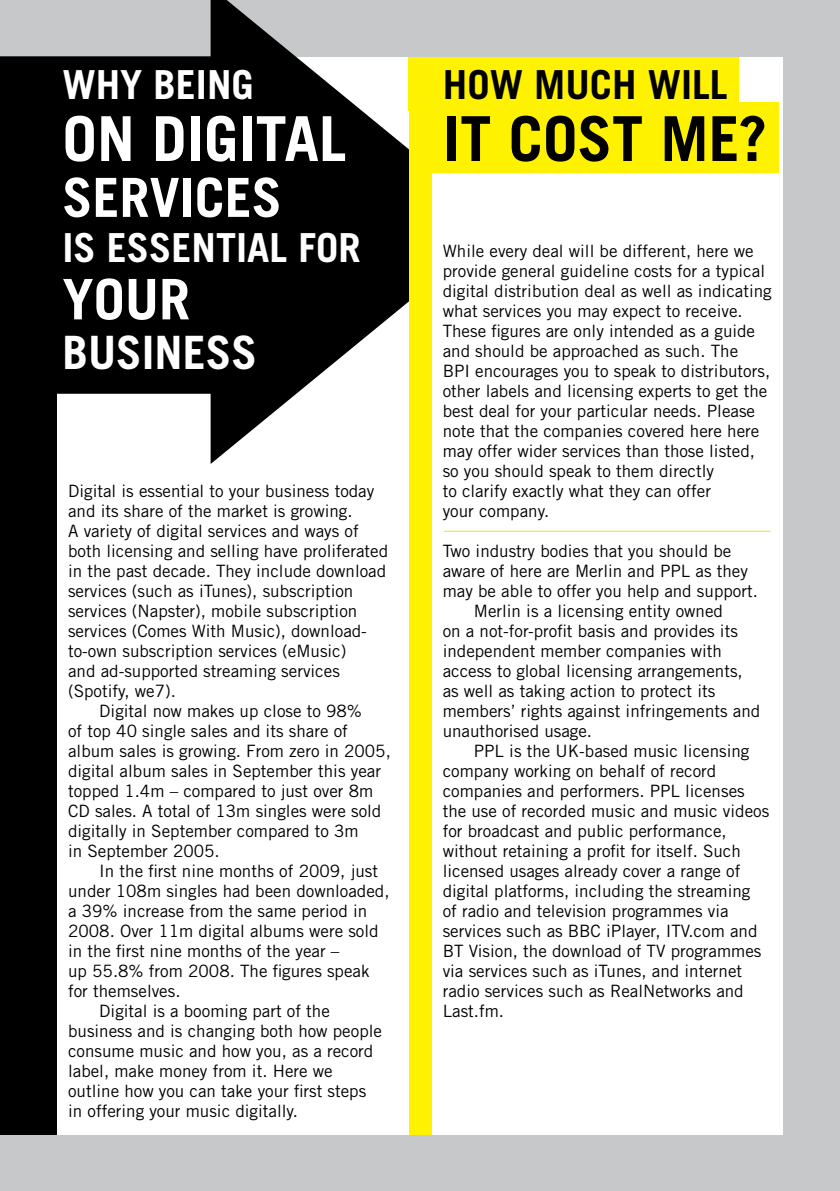
<style>
.page{position:relative;width:840px;height:1191px;background:#fff}
.page>*{position:absolute;margin:0;border:0;box-sizing:border-box;transform-origin:0 0}
.t1{font:700 62px "Trade Gothic";color:#fff}
.t2{font:700 62px "Trade Gothic";color:#000}
.t3{font:700 56px "Trade Gothic";color:#fff}
.t4{font:700 54px "Trade Gothic";color:#fff}
.t5{font:700 46px "Trade Gothic";color:#fff}
.t6{font:700 40px "Trade Gothic";color:#fff}
.t7{font:700 40px "Trade Gothic";color:#000}
.t8{font:17px/20px "Trade Gothic";color:#000}
</style>
<div class="page">
<div style="left:0;top:0;width:839px;height:1191px;background:#c7c8ca"></div>
<div style="left:0;top:57px;width:57px;height:1077px;background:#000"></div>
<div style="left:57px;top:57px;width:351px;height:1077px;background:#fff"></div>
<svg style="left:0;top:0;width:501px;height:464px;fill:#000"></svg>
<div style="left:431px;top:57px;width:351px;height:1077px;background:#fff"></div>
<div style="left:408px;top:57px;width:330px;height:53px;background:#fff200"></div>
<div style="left:408px;top:102px;width:370px;height:70px;background:#fff200"></div>
<div style="left:408px;top:57px;width:23px;height:1077px;background:#fff200"></div>
<hr style="left:444px;top:531px;width:326px;height:1px;background:#e2e41a">
<h3 class="t6" style="left:62px;top:60px;width:193px">WHY BEING</h3>
<h1 class="t1" style="left:62px;top:101px;width:285px">ON DIGITAL</h1>
<h3 class="t4" style="left:62px;top:164px;width:221px">SERVICES</h3>
<h3 class="t6" style="left:62px;top:223px;width:299px">IS ESSENTIAL FOR</h3>
<h2 class="t3" style="left:62px;top:265px;width:129px">YOUR</h2>
<h3 class="t5" style="left:62px;top:324px;width:196px">BUSINESS</h3>
<p class="t8" style="left:68px;top:480px;width:307px">Digital is essential to your business today</p>
<p class="t8" style="left:68px;top:500px;width:286px">and its share of the market is growing.</p>
<p class="t8" style="left:68px;top:520px;width:292px">A variety of digital services and ways of</p>
<p class="t8" style="left:68px;top:540px;width:321px">both licensing and selling have proliferated</p>
<p class="t8" style="left:68px;top:560px;width:319px">in the past decade. They include download</p>
<p class="t8" style="left:68px;top:580px;width:287px">services (such as iTunes), subscription</p>
<p class="t8" style="left:68px;top:600px;width:290px">services (Napster), mobile subscription</p>
<p class="t8" style="left:68px;top:620px;width:300px">services (Comes With Music), download-</p>
<p class="t8" style="left:68px;top:640px;width:280px">to-own subscription services (eMusic)</p>
<p class="t8" style="left:68px;top:660px;width:273px">and ad-supported streaming services</p>
<p class="t8" style="left:68px;top:680px;width:109px">(Spotify, we7).</p>
<p class="t8" style="left:99px;top:700px;width:264px">Digital now makes up close to 98%</p>
<p class="t8" style="left:68px;top:720px;width:281px">of top 40 single sales and its share of</p>
<p class="t8" style="left:68px;top:740px;width:324px">album sales is growing. From zero in 2005,</p>
<p class="t8" style="left:68px;top:760px;width:314px">digital album sales in September this year</p>
<p class="t8" style="left:68px;top:780px;width:306px">topped 1.4m – compared to just over 8m</p>
<p class="t8" style="left:68px;top:800px;width:314px">CD sales. A total of 13m singles were sold</p>
<p class="t8" style="left:68px;top:820px;width:292px">digitally in September compared to 3m</p>
<p class="t8" style="left:68px;top:840px;width:153px">in September 2005.</p>
<p class="t8" style="left:99px;top:860px;width:280px">In the first nine months of 2009, just</p>
<p class="t8" style="left:68px;top:880px;width:323px">under 108m singles had been downloaded,</p>
<p class="t8" style="left:68px;top:900px;width:300px">a 39% increase from the same period in</p>
<p class="t8" style="left:68px;top:920px;width:312px">2008. Over 11m digital albums were sold</p>
<p class="t8" style="left:68px;top:940px;width:272px">in the first nine months of the year –</p>
<p class="t8" style="left:68px;top:960px;width:303px">up 55.8% from 2008. The figures speak</p>
<p class="t8" style="left:68px;top:980px;width:114px">for themselves.</p>
<p class="t8" style="left:99px;top:1000px;width:232px">Digital is a booming part of the</p>
<p class="t8" style="left:68px;top:1020px;width:315px">business and is changing both how people</p>
<p class="t8" style="left:68px;top:1040px;width:306px">consume music and how you, as a record</p>
<p class="t8" style="left:68px;top:1060px;width:266px">label, make money from it. Here we</p>
<p class="t8" style="left:68px;top:1080px;width:299px">outline how you can take your first steps</p>
<p class="t8" style="left:68px;top:1100px;width:231px">in offering your music digitally.</p>
<h3 class="t7" style="left:442px;top:60px;width:146px">HOW MUCH</h3>
<h3 class="t7" style="left:647px;top:60px;width:49px">WILL</h3>
<h1 class="t2" style="left:442px;top:101px;width:99px">IT COST</h1>
<h1 class="t2" style="left:660px;top:101px;width:108px">ME?</h1>
<p class="t8" style="left:442px;top:240px;width:330px">While every deal will be different, here we provide general guideline costs for a typical digital distribution deal as well as indicating what services you may expect to receive.<br>These figures are only intended as a guide and should be approached as such. The<br>BPI encourages you to speak to distributors, other labels and licensing experts to get the best deal for your particular needs. Please note that the companies covered here here may offer wider services than those listed, so you should speak to them directly<br>to clarify exactly what they can offer<br>your company.</p>
<p class="t8" style="left:442px;top:540px;width:290px">Two industry bodies that you should be</p>
<p class="t8" style="left:442px;top:560px;width:306px">aware of here are Merlin and PPL as they</p>
<p class="t8" style="left:442px;top:580px;width:316px">may be able to offer you help and support.</p>
<p class="t8" style="left:473px;top:600px;width:250px">Merlin is a licensing entity owned</p>
<p class="t8" style="left:442px;top:620px;width:296px">on a not-for-profit basis and provides its</p>
<p class="t8" style="left:442px;top:640px;width:281px">independent member companies with</p>
<p class="t8" style="left:442px;top:660px;width:301px">access to global licensing arrangements,</p>
<p class="t8" style="left:442px;top:680px;width:274px">as well as taking action to protect its</p>
<p class="t8" style="left:442px;top:700px;width:319px">members’ rights against infringements and</p>
<p class="t8" style="left:442px;top:720px;width:151px">unauthorised usage.</p>
<p class="t8" style="left:473px;top:740px;width:277px">PPL is the UK-based music licensing</p>
<p class="t8" style="left:442px;top:760px;width:275px">company working on behalf of record</p>
<p class="t8" style="left:442px;top:780px;width:303px">companies and performers. PPL licenses</p>
<p class="t8" style="left:442px;top:800px;width:328px">the use of recorded music and music videos</p>
<p class="t8" style="left:442px;top:820px;width:285px">for broadcast and public performance,</p>
<p class="t8" style="left:442px;top:840px;width:299px">without retaining a profit for itself. Such</p>
<p class="t8" style="left:442px;top:860px;width:299px">licensed usages already cover a range of</p>
<p class="t8" style="left:442px;top:880px;width:309px">digital platforms, including the streaming</p>
<p class="t8" style="left:442px;top:900px;width:287px">of radio and television programmes via</p>
<p class="t8" style="left:442px;top:920px;width:316px">services such as BBC iPlayer, ITV.com and</p>
<p class="t8" style="left:442px;top:940px;width:320px">BT Vision, the download of TV programmes</p>
<p class="t8" style="left:442px;top:960px;width:301px">via services such as iTunes, and internet</p>
<p class="t8" style="left:442px;top:980px;width:302px">radio services such as RealNetworks and</p>
<p class="t8" style="left:442px;top:1000px;width:63px">Last.fm.</p>
</div>
